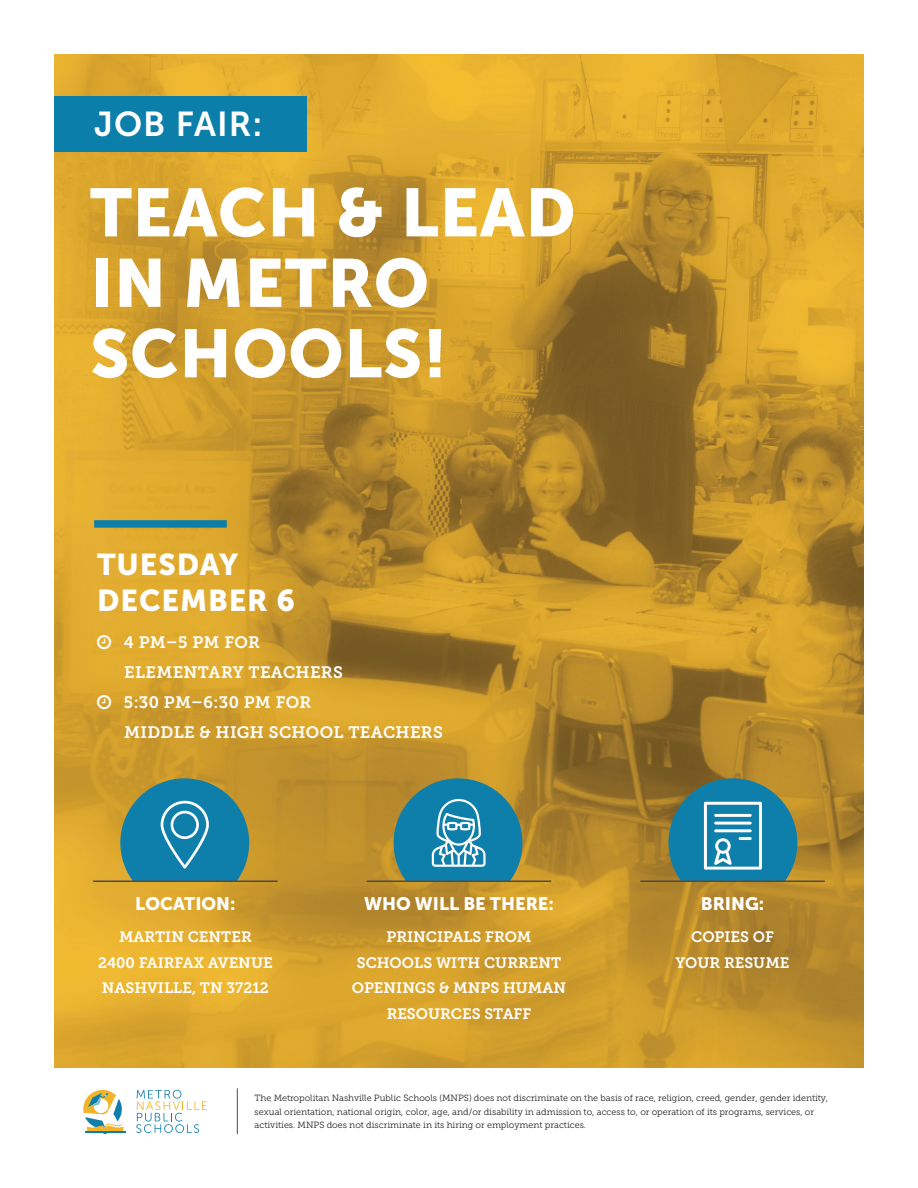
<style>
.page{position:relative;width:918px;height:1188px;background:#fff}
.page>*{position:absolute;margin:0;border:0;box-sizing:border-box;transform-origin:0 0}
.t1{font:67.5px/70.5px "Museo Sans 900";letter-spacing:.01em;color:#fff}
.t2{font:34.5px "Museo Sans 700";letter-spacing:.03em;color:#fff}
.t3{font:30px/36.8px "Museo Sans 900";letter-spacing:.03em;color:#fff}
.t4{font:18px "Museo Sans 900";color:#fff}
.t5{font:16.5px/30px "Museo Slab 700";letter-spacing:.02em;color:#fff}
.t6{font:15px/25.5px "Museo Slab 700";color:#fff;text-align:center}
.t7{font:9px/13.5px "Museo Slab 300";color:#231f20}
</style>
<div class="page">
<img style="left:54px;top:54px;width:810px;height:1013px">
<svg style="left:136px;top:1090px;width:71px;height:43px"></svg>
<svg style="left:83px;top:1090px;width:42px;height:44px"></svg>
<hr style="left:237px;top:1088px;width:1px;height:46px;background:#4b4c4d">
<div style="left:54px;top:96px;width:253px;height:55px;background:#0b7faa"></div>
<div style="left:94px;top:520px;width:133px;height:8px;background:#0b7faa"></div>
<svg style="left:120px;top:778px;width:129px;height:102px;background:#39899a"></svg>
<svg style="left:394px;top:778px;width:128px;height:102px;background:#3e8c9e"></svg>
<svg style="left:668px;top:778px;width:129px;height:102px;background:#3e8a9d"></svg>
<hr style="left:93px;top:880px;width:185px;height:2px;background:#4b4c4d">
<hr style="left:367px;top:880px;width:184px;height:2px;background:#4b4c4d">
<hr style="left:640px;top:880px;width:185px;height:2px;background:#4b4c4d">
<svg style="left:97px;top:635px;width:14px;height:14px"></svg>
<svg style="left:97px;top:695px;width:14px;height:14px"></svg>
<h2 class="t2" style="left:94px;top:105px;width:170px">JOB FAIR:</h2>
<h1 class="t1" style="left:90px;top:177px;width:487px">TEACH &amp; LEAD<br>IN METRO<br>SCHOOLS!</h1>
<h3 class="t3" style="left:97px;top:546px;width:199px">TUESDAY<br>DECEMBER 6</h3>
<h3 class="t5" style="left:124px;top:627px;width:321px">4 PM–5 PM FOR<br>ELEMENTARY TEACHERS<br>5:30 PM–6:30 PM FOR<br>MIDDLE &amp; HIGH SCHOOL TEACHERS</h3>
<h3 class="t4" style="left:135px;top:893px;width:102px">LOCATION:</h3>
<h3 class="t6" style="left:98px;top:924px;width:176px">MARTIN CENTER<br>2400 FAIRFAX AVENUE<br>NASHVILLE, TN 37212</h3>
<h3 class="t4" style="left:364px;top:893px;width:191px">WHO WILL BE THERE:</h3>
<h3 class="t6" style="left:352px;top:924px;width:216px">PRINCIPALS FROM<br>SCHOOLS WITH CURRENT<br>OPENINGS &amp; MNPS HUMAN<br>RESOURCES STAFF</h3>
<h3 class="t4" style="left:701px;top:893px;width:65px">BRING:</h3>
<h3 class="t6" style="left:676px;top:924px;width:115px">COPIES OF<br>YOUR RESUME</h3>
<p class="t7" style="left:255px;top:1091px;width:575px">The Metropolitan Nashville Public Schools (MNPS) does not discriminate on the basis of race, religion, creed, gender, gender identity, sexual orientation, national origin, color, age, and/or disability in admission to, access to, or operation of its programs, services, or activities. MNPS does not discriminate in its hiring or employment practices.</p>
</div>
